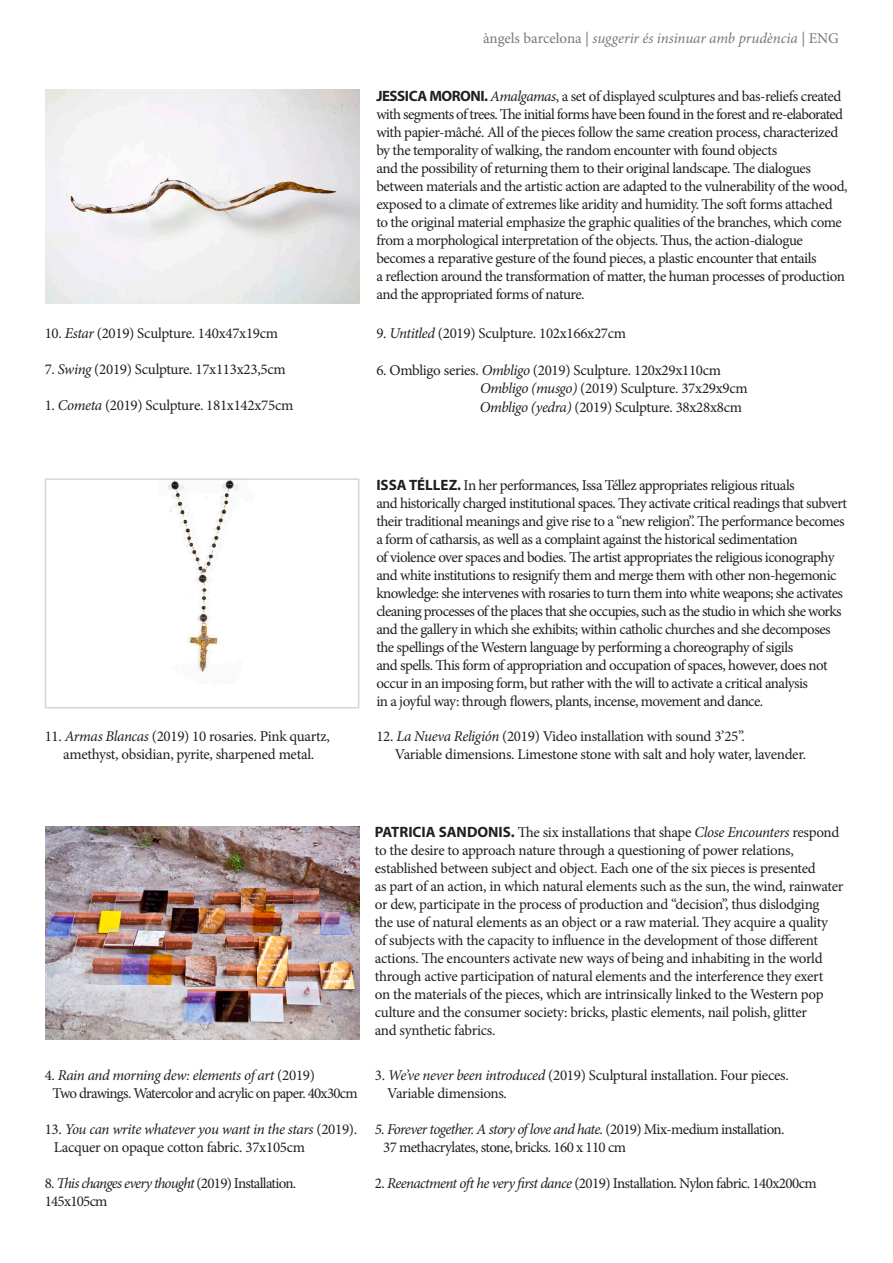
<style>
.page{position:relative;width:893px;height:1263px;background:#fff}
.page>*{position:absolute;margin:0;border:0;box-sizing:border-box;transform-origin:0 0}
.t1{font:15px/18px "Minion Pro";letter-spacing:-.03em;color:#231f20}
.t2{font:15px/18px "Minion Pro";letter-spacing:-.05em;color:#231f20}
.t3{font:italic 15px "Minion Pro";letter-spacing:-.005em;color:#76787b}
.s1{font-style:italic}
.s2{font-style:normal}
.s3{font-family:"Myriad Pro";font-weight:700}
</style>
<div class="page">
<img style="left:45px;top:89px;width:314px;height:215px">
<img style="left:45px;top:826px;width:314px;height:214px">
<img style="left:167px;top:481px;width:71px;height:191px">
<div style="left:45px;top:478px;width:314px;height:230px;border:2px solid #d5d6d8"></div>
<p class="t1" style="left:45px;top:325px;width:235px">10. <span class="s1">Estar</span> (2019) Sculpture. 140x47x19cm</p>
<p class="t1" style="left:45px;top:361px;width:243px">7. <span class="s1">Swing</span> (2019) Sculpture. 17x113x23,5cm</p>
<p class="t1" style="left:45px;top:397px;width:250px">1. <span class="s1">Cometa</span> (2019) Sculpture. 181x142x75cm</p>
<p class="t1" style="left:45px;top:727px;width:287px;text-align:center">11. <span class="s1">Armas Blancas</span> (2019) 10 rosaries. Pink quartz, amethyst, obsidian, pyrite, sharpened metal.</p>
<p class="t3" style="left:483px;top:28px;width:357px"><span class="s2">àngels barcelona |</span> suggerir és insinuar amb prudència <span class="s2">| ENG</span></p>
<p class="t1" style="left:376px;top:87px;width:473px"><span class="s3">JESSICA MORONI.</span> <span class="s1">Amalgamas</span>, a set of displayed sculptures and bas-reliefs created with segments of trees. The initial forms have been found in the forest and re-elaborated with papier-mâché. All of the pieces follow the same creation process, characterized by the temporality of walking, the random encounter with found objects<br>and the possibility of returning them to their original landscape. The dialogues between materials and the artistic action are adapted to the vulnerability of the wood, exposed to a climate of extremes like aridity and humidity. The soft forms attached to the original material emphasize the graphic qualities of the branches, which come from a morphological interpretation of the objects. Thus, the action-dialogue becomes a reparative gesture of the found pieces, a plastic encounter that entails<br>a reflection around the transformation of matter, the human processes of production and the appropriated forms of nature.</p>
<p class="t1" style="left:376px;top:325px;width:251px">9. <span class="s1">Untitled</span> (2019) Sculpture. 102x166x27cm</p>
<p class="t1" style="left:480px;top:361px;width:270px;line-height:18.5px;text-indent:-103px">6. Ombligo series. <span class="s1">Ombligo</span> (2019) Sculpture. 120x29x110cm<br><span class="s1">Ombligo (musgo)</span> (2019) Sculpture. 37x29x9cm<br><span class="s1">Ombligo (yedra)</span> (2019) Sculpture. 38x28x8cm</p>
<p class="t1" style="left:376px;top:477px;width:472px"><span class="s3">ISSA TÉLLEZ.</span> In her performances, Issa Téllez appropriates religious rituals<br>and historically charged institutional spaces. They activate critical readings that subvert their traditional meanings and give rise to a “new religion”. The performance becomes a form of catharsis, as well as a complaint against the historical sedimentation<br>of violence over spaces and bodies. The artist appropriates the religious iconography and white institutions to resignify them and merge them with other non-hegemonic knowledge: she intervenes with rosaries to turn them into white weapons; she activates cleaning processes of the places that she occupies, such as the studio in which she works and the gallery in which she exhibits; within catholic churches and she decomposes the spellings of the Western language by performing a choreography of sigils<br>and spells. This form of appropriation and occupation of spaces, however, does not occur in an imposing form, but rather with the will to activate a critical analysis<br>in a joyful way: through flowers, plants, incense, movement and dance.</p>
<p class="t1" style="left:395px;top:727px;width:413px;text-indent:-19px">12. <span class="s1">La Nueva Religión</span> (2019) Video installation with sound 3’25”.<br>Variable dimensions. Limestone stone with salt and holy water, lavender.</p>
<p class="t2" style="left:53px;top:1066px;width:307px;text-indent:-8px">4. <span class="s1">Rain and morning dew: elements of art</span> (2019)<br>Two drawings. Watercolor and acrylic on paper. 40x30cm</p>
<p class="t1" style="left:54px;top:1120px;width:305px;text-indent:-9px">13. <span class="s1">You can write whatever you want in the stars</span> (2019).<br>Lacquer on opaque cotton fabric. 37x105cm</p>
<p class="t2" style="left:45px;top:1174px;width:253px">8. <span class="s1">This changes every thought</span> (2019) Installation.<br>145x105cm</p>
<p class="t1" style="left:375px;top:823px;width:470px"><span class="s3">PATRICIA SANDONIS.</span> The six installations that shape <span class="s1">Close Encounters</span> respond to the desire to approach nature through a questioning of power relations, established between subject and object. Each one of the six pieces is presented<br>as part of an action, in which natural elements such as the sun, the wind, rainwater or dew, participate in the process of production and “decision”, thus dislodging<br>the use of natural elements as an object or a raw material. They acquire a quality of subjects with the capacity to influence in the development of those different actions. The encounters activate new ways of being and inhabiting in the world through active participation of natural elements and the interference they exert<br>on the materials of the pieces, which are intrinsically linked to the Western pop culture and the consumer society: bricks, plastic elements, nail polish, glitter<br>and synthetic fabrics.</p>
<p class="t1" style="left:387px;top:1066px;width:403px;text-indent:-12px">3. <span class="s1">We’ve never been introduced</span> (2019) Sculptural installation. Four pieces.<br>Variable dimensions.</p>
<p class="t1" style="left:383px;top:1120px;width:403px;text-indent:-8px"><span class="s1">5. Forever together. A story of love and hate.</span> (2019) Mix-medium installation.<br>37 methacrylates, stone, bricks. 160 x 110 cm</p>
<p class="t1" style="left:375px;top:1174px;width:443px">2. <span class="s1">Reenactment oft he very first dance</span> (2019) Installation. Nylon fabric. 140x200cm</p>
</div>
